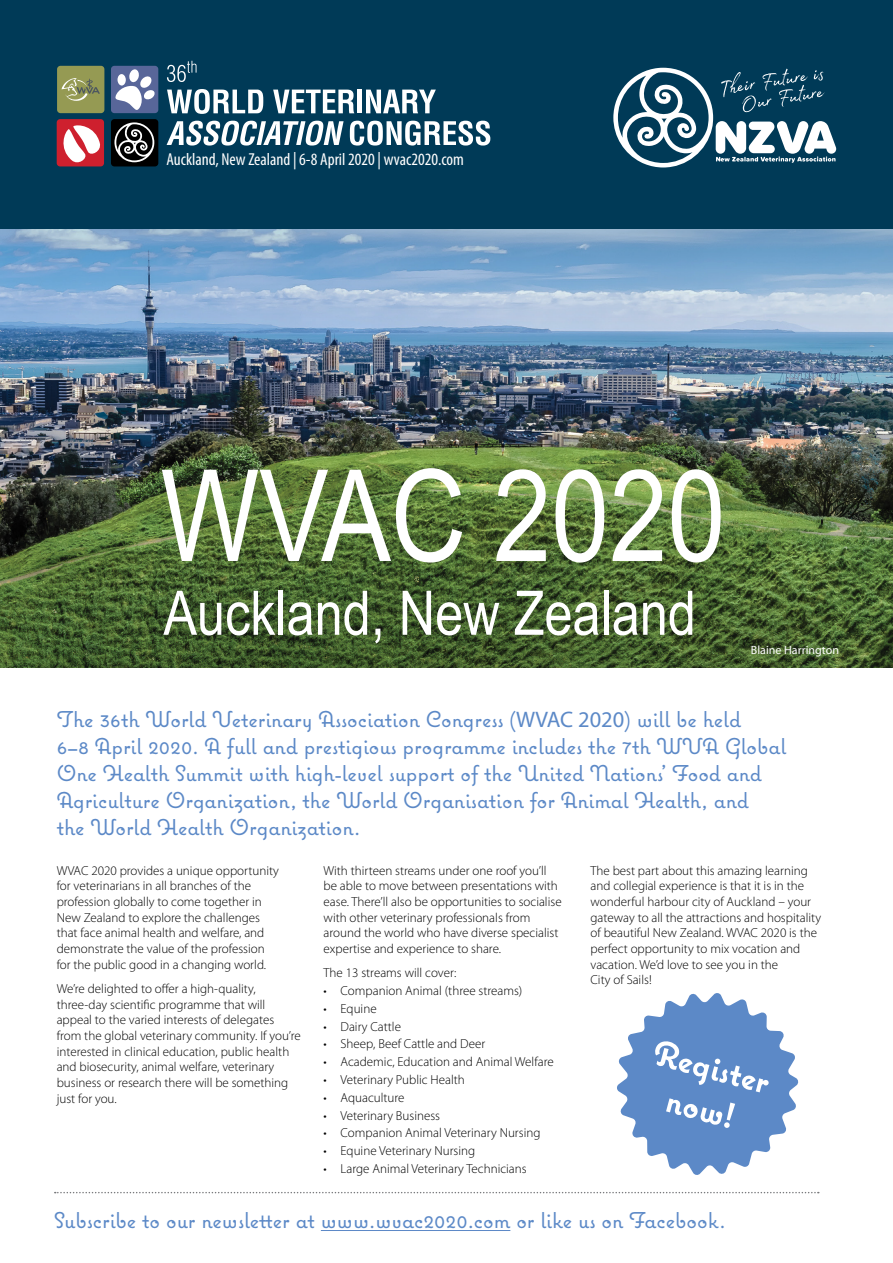
<style>
.page{position:relative;width:893px;height:1263px;background:#fff}
.page>*{position:absolute;margin:0;border:0;box-sizing:border-box;transform-origin:0 0}
.t1{font:127.5px "Arial Narrow";color:#fff}
.t2{font:61.5px "Arial Narrow";color:#fff}
.t3{font:22.5px/27px "Coquette";color:#5c89c7}
.t4{font:condensed 17.4px "Myriad Pro";color:#fff}
.t5{font:300 13.05px/15.6px "Myriad Pro";color:#000}
.t6{font:12px "Myriad Pro";color:#fff}
.s1{font-family:"Myriad Pro"}
</style>
<div class="page">
<img style="left:0;top:355px;width:893px;height:313px">
<svg style="left:0;top:228px;width:893px;height:127px;background:#84a8cc"></svg>
<div style="left:0;top:0;width:893px;height:228px;background:#003a57"></div>
<svg style="left:613px;top:68px;width:223px;height:99px"></svg>
<svg style="left:167px;top:61px;width:30px;height:21px"></svg>
<svg style="left:167px;top:89px;width:96px;height:25px"></svg>
<svg style="left:273px;top:90px;width:81px;height:23px"></svg>
<hr style="left:358px;top:90px;width:4px;height:23px;background:#fff">
<svg style="left:366px;top:90px;width:70px;height:23px"></svg>
<svg style="left:167px;top:121px;width:177px;height:25px"></svg>
<svg style="left:350px;top:121px;width:140px;height:25px"></svg>
<div style="left:111px;top:66px;width:47px;height:47px;background:#586699;border-radius:3px"></div>
<svg style="left:112px;top:69px;width:43px;height:45px"></svg>
<div style="left:57px;top:119px;width:47px;height:47px;background:#ce202e;border-radius:3px"></div>
<svg style="left:58px;top:125px;width:42px;height:41px"></svg>
<div style="left:57px;top:66px;width:47px;height:47px;background:#959a53;border-radius:3px"></div>
<svg style="left:62px;top:78px;width:38px;height:23px"></svg>
<div style="left:111px;top:119px;width:47px;height:47px;background:#000;border-radius:3px"></div>
<svg style="left:114px;top:122px;width:40px;height:40px"></svg>
<svg style="left:617px;top:993px;width:182px;height:182px"></svg>
<hr style="left:321px;top:1230px;width:189px;height:1px;background:#5c89c7">
<svg style="left:55px;top:1192px;width:764px;height:1px"></svg>
<h3 class="t4" style="left:166px;top:149px;width:299px">Auckland, New Zealand | 6-8 April 2020 | wvac2020.com</h3>
<h1 class="t1" style="left:160px;top:422px;width:567px">WVAC 2020</h1>
<h2 class="t2" style="left:163px;top:568px;width:534px">Auckland, New Zealand</h2>
<p class="t6" style="left:751px;top:642px;width:90px">Blaine Harrington</p>
<p class="t3" style="left:57px;top:705px;width:731px">The 36th World Veterinary Association Congress (<span class="s1">WVAC 2020</span>) will be held<br>6–8 April 2020. A full and prestigious programme includes the 7th WVA Global One Health Summit with high-level support of the United Nations’ Food and Agriculture Organization, the World Organisation for Animal Health, and<br>the World Health Organization.</p>
<p class="t5" style="left:57px;top:862px;width:224px">WVAC 2020 provides a unique opportunity for veterinarians in all branches of the profession globally to come together in New Zealand to explore the challenges that face animal health and welfare, and demonstrate the value of the profession for the public good in a changing world.</p>
<p class="t5" style="left:57px;top:981px;width:245px">We’re delighted to offer a high-quality, three-day scientific programme that will appeal to the varied interests of delegates from the global veterinary community. If you’re interested in clinical education, public health and biosecurity, animal welfare, veterinary business or research there will be something just for you.</p>
<p class="t5" style="left:324px;top:862px;width:240px">With thirteen streams under one roof you’ll be able to move between presentations with ease. There’ll also be opportunities to socialise with other veterinary professionals from around the world who have diverse specialist expertise and experience to share.</p>
<p class="t5" style="left:324px;top:965px;width:134px">The 13 streams will cover:</p>
<p class="t5" style="left:324px;top:983px;width:200px">• Companion Animal (three streams)</p>
<p class="t5" style="left:324px;top:1000px;width:55px">• Equine</p>
<p class="t5" style="left:324px;top:1018px;width:79px">• Dairy Cattle</p>
<p class="t5" style="left:324px;top:1036px;width:163px">• Sheep, Beef Cattle and Deer</p>
<p class="t5" style="left:324px;top:1054px;width:232px">• Academic, Education and Animal Welfare</p>
<p class="t5" style="left:324px;top:1072px;width:143px">• Veterinary Public Health</p>
<p class="t5" style="left:324px;top:1089px;width:82px">• Aquaculture</p>
<p class="t5" style="left:324px;top:1107px;width:118px">• Veterinary Business</p>
<p class="t5" style="left:324px;top:1125px;width:218px">• Companion Animal Veterinary Nursing</p>
<p class="t5" style="left:324px;top:1143px;width:153px">• Equine Veterinary Nursing</p>
<p class="t5" style="left:324px;top:1161px;width:205px">• Large Animal Veterinary Technicians</p>
<p class="t5" style="left:590px;top:862px;width:232px">The best part about this amazing learning and collegial experience is that it is in the wonderful harbour city of Auckland – your gateway to all the attractions and hospitality of beautiful New Zealand. WVAC 2020 is the perfect opportunity to mix vocation and vacation. We’d love to see you in the<br>City of Sails!</p>
<h3 class="t3" style="left:54px;top:1206px;width:673px">Subscribe to our newsletter at www.wvac2020.com or like us on Facebook.</h3>
</div>
